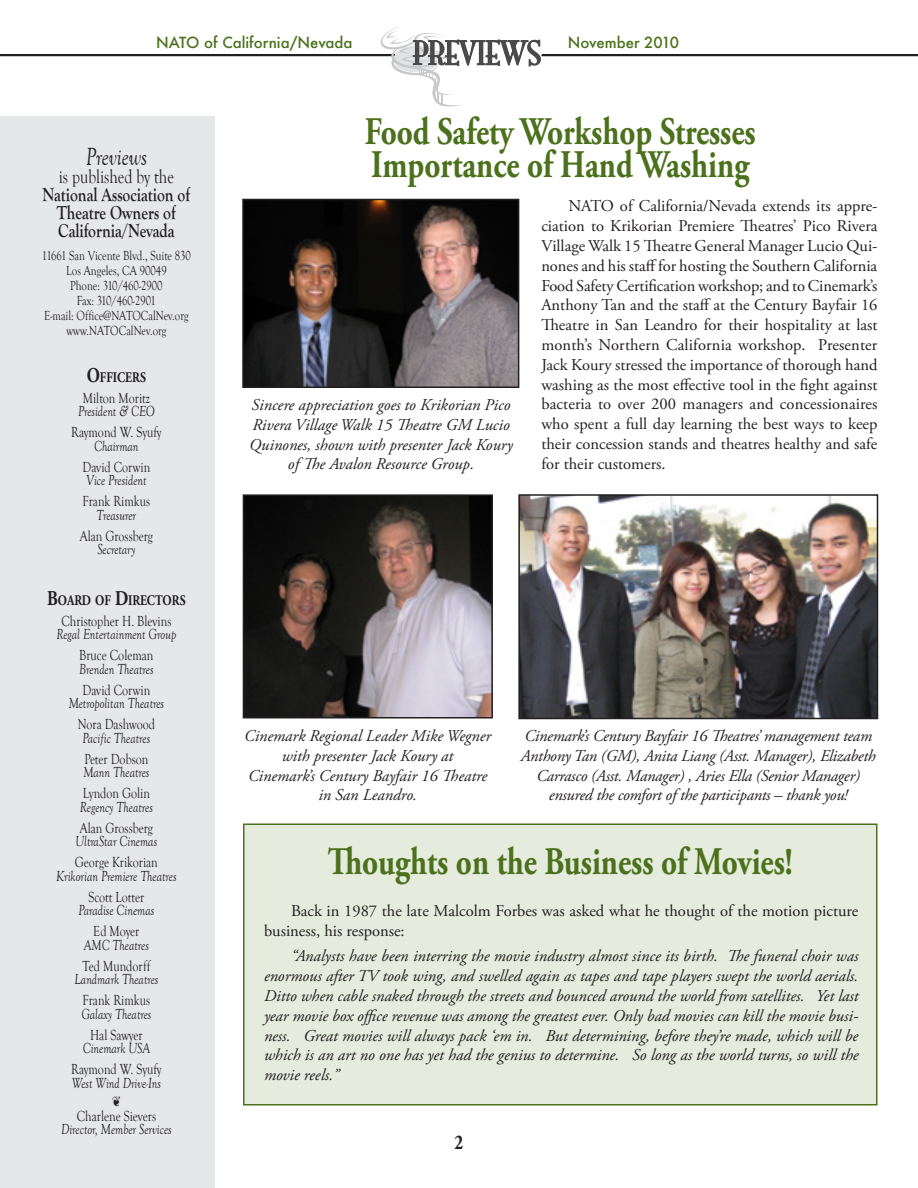
<style>
.page{position:relative;width:918px;height:1188px;background:#fff}
.page>*{position:absolute;margin:0;border:0;box-sizing:border-box;transform-origin:0 0}
.Body_text{font:700 39px/33px "Adobe Garamond Pro";color:#4b711c;scale:.8 1}
.t1{font:italic 25.5px "Goudy Old Style T";letter-spacing:-.005em;color:#231f20;scale:.8 1}
.t2{font:700 21px "Adobe Garamond Pro";color:#231f20;scale:.8 1}
.t3{font:700 19.5px/18px "Goudy Old Style T";color:#231f20;text-align:center;scale:.8 1}
.t4{font:19.5px "Goudy Old Style T";color:#231f20;scale:.8 1}
.Body_text-2{font:italic 16.5px/19.8px "Adobe Garamond Pro";color:#231f20;text-align:center}
.Body_text-3{font:16.5px/19.8px "Adobe Garamond Pro";color:#231f20;text-align:justify}
.Masthead{font:italic 15px "Goudy Old Style T";color:#231f20;scale:.8 1}
.Masthead-2{font:15px "Goudy Old Style T";color:#231f20;scale:.8 1}
.t5{font:500 15px "Futura";color:#4b711c}
.t6{font:700 14.7px "Adobe Garamond Pro";color:#231f20;scale:.8 1}
.t7{font:13.5px "Goudy Old Style T";color:#231f20;scale:.8 1}
.s1{font-size:21px}
</style>
<div class="page">
<hr style="left:0;top:54px;width:918px;height:2px;background:#231f20">
<svg style="left:381px;top:26px;width:161px;height:80px"></svg>
<div style="left:0;top:116px;width:214px;height:1072px;background:#e6e7e9"></div>
<div style="left:243px;top:824px;width:635px;height:282px;background:#e5ebdd;border:2px solid #4b711c"></div>
<img style="left:245px;top:202px;width:271px;height:183px">
<div style="left:242px;top:199px;width:277px;height:189px;border:2px solid #231f20"></div>
<img style="left:521px;top:497px;width:354px;height:219px">
<div style="left:518px;top:494px;width:360px;height:225px;border:2px solid #231f20"></div>
<img style="left:246px;top:497px;width:244px;height:218px">
<div style="left:243px;top:494px;width:250px;height:224px;border:2px solid #231f20"></div>
<p class="t5" style="left:156px;top:32px;width:198px">NATO of California/Nevada</p>
<p class="t5" style="left:568px;top:33px;width:113px">November 2010</p>
<p class="t1" style="left:86px;top:143px;width:78px">Previews</p>
<p class="t4" style="left:59px;top:166px;width:145px">is published by the</p>
<p class="t3" style="left:42px;top:186px;width:186px">National Association of<br>Theatre Owners of<br>California/Nevada</p>
<p class="t7" style="left:42px;top:248px;width:188px">11661 San Vicente Blvd., Suite 830</p>
<p class="t7" style="left:66px;top:263px;width:127px">Los Angeles, CA 90049</p>
<p class="t7" style="left:70px;top:278px;width:117px">Phone: 310/460-2900</p>
<p class="t7" style="left:77px;top:293px;width:101px">Fax: 310/460-2901</p>
<p class="t7" style="left:44px;top:308px;width:182px">E-mail: Office@NATOCalNev.org</p>
<p class="t7" style="left:66px;top:323px;width:126px">www.NATOCalNev.org</p>
<p class="t6" style="left:87px;top:369px;width:76px"><span class="s1">O</span>FFICERS</p>
<p class="Masthead-2" style="left:83px;top:390px;width:85px">Milton Moritz</p>
<p class="Masthead" style="left:78px;top:403px;width:97px">President &amp; CEO</p>
<p class="Masthead-2" style="left:71px;top:424px;width:115px">Raymond W. Syufy</p>
<p class="Masthead" style="left:94px;top:438px;width:57px">Chairman</p>
<p class="Masthead-2" style="left:82px;top:459px;width:86px">David Corwin</p>
<p class="Masthead" style="left:86px;top:472px;width:77px">Vice President</p>
<p class="Masthead-2" style="left:83px;top:493px;width:86px">Frank Rimkus</p>
<p class="Masthead" style="left:97px;top:507px;width:51px">Treasurer</p>
<p class="Masthead-2" style="left:80px;top:528px;width:93px">Alan Grossberg</p>
<p class="Masthead" style="left:97px;top:541px;width:49px">Secretary</p>
<p class="t6" style="left:47px;top:592px;width:175px"><span class="s1">B</span>OARD OF <span class="s1">D</span>IRECTORS</p>
<p class="Masthead-2" style="left:61px;top:613px;width:139px">Christopher H. Blevins</p>
<p class="Masthead" style="left:57px;top:626px;width:151px">Regal Entertainment Group</p>
<p class="Masthead-2" style="left:79px;top:647px;width:94px">Bruce Coleman</p>
<p class="Masthead" style="left:79px;top:661px;width:95px">Brenden Theatres</p>
<p class="Masthead-2" style="left:82px;top:682px;width:86px">David Corwin</p>
<p class="Masthead" style="left:69px;top:695px;width:121px">Metropolitan Theatres</p>
<p class="Masthead-2" style="left:78px;top:716px;width:98px">Nora Dashwood</p>
<p class="Masthead" style="left:83px;top:730px;width:86px">Pacific Theatres</p>
<p class="Masthead-2" style="left:84px;top:751px;width:82px">Peter Dobson</p>
<p class="Masthead" style="left:83px;top:764px;width:84px">Mann Theatres</p>
<p class="Masthead-2" style="left:83px;top:785px;width:86px">Lyndon Golin</p>
<p class="Masthead" style="left:80px;top:799px;width:93px">Regency Theatres</p>
<p class="Masthead-2" style="left:80px;top:820px;width:93px">Alan Grossberg</p>
<p class="Masthead" style="left:76px;top:833px;width:103px">UltraStar Cinemas</p>
<p class="Masthead-2" style="left:75px;top:854px;width:105px">George Krikorian</p>
<p class="Masthead" style="left:56px;top:868px;width:152px">Krikorian Premiere Theatres</p>
<p class="Masthead-2" style="left:89px;top:889px;width:71px">Scott Lotter</p>
<p class="Masthead" style="left:79px;top:902px;width:96px">Paradise Cinemas</p>
<p class="Masthead-2" style="left:93px;top:923px;width:59px">Ed Moyer</p>
<p class="Masthead" style="left:84px;top:937px;width:83px">AMC Theatres</p>
<p class="Masthead-2" style="left:82px;top:958px;width:86px">Ted Mundorff</p>
<p class="Masthead" style="left:74px;top:971px;width:107px">Landmark Theatres</p>
<p class="Masthead-2" style="left:83px;top:992px;width:86px">Frank Rimkus</p>
<p class="Masthead" style="left:81px;top:1006px;width:89px">Galaxy Theatres</p>
<p class="Masthead-2" style="left:90px;top:1027px;width:67px">Hal Sawyer</p>
<p class="Masthead" style="left:83px;top:1040px;width:85px">Cinemark USA</p>
<p class="Masthead-2" style="left:71px;top:1061px;width:115px">Raymond W. Syufy</p>
<p class="Masthead" style="left:72px;top:1075px;width:113px">West Wind Drive-Ins</p>
<p class="Masthead-2" style="left:77px;top:1108px;width:101px">Charlene Sievers</p>
<p class="Masthead" style="left:61px;top:1121px;width:140px">Director, Member Services</p>
<p class="Body_text" style="left:365px;top:116px;width:490px">Food Safety Workshop Stresses<br>Importance of Hand Washing</p>
<p class="Body_text-2" style="left:249px;top:395px;width:265px">Sincere appreciation goes to Krikorian Pico Rivera Village Walk 15 Theatre GM Lucio Quinones, shown with presenter Jack Koury of The Avalon Resource Group.</p>
<p class="Body_text-3" style="left:541px;top:197px;width:338px;text-indent:27px">NATO of California/Nevada extends its appre&shy;ciation to Krikorian Premiere Theatres’ Pico Rivera Village Walk 15 Theatre General Manager Lucio Qui&shy;nones and his staff for hosting the Southern California Food Safety Certification workshop; and to Cinemark’s Anthony Tan and the staff at the Century Bayfair 16<br>Theatre in San Leandro for their hospitality at last month’s Northern California workshop. Presenter Jack Koury stressed the importance of thorough hand washing as the most effective tool in the fight against bacteria to over 200 managers and concessionaires who spent a full day learning the best ways to keep their concession stands and theatres healthy and safe for their customers.</p>
<p class="Body_text-2" style="left:244px;top:726px;width:248px">Cinemark Regional Leader Mike Wegner with presenter Jack Koury at<br>Cinemark’s Century Bayfair 16 Theatre in San Leandro.</p>
<p class="Body_text-2" style="left:521px;top:726px;width:356px">Cinemark’s Century Bayfair 16 Theatres’ management team Anthony Tan (GM), Anita Liang (Asst. Manager), Elizabeth Carrasco (Asst. Manager) , Aries Ella (Senior Manager) ensured the comfort of the participants – thank you!</p>
<p class="Body_text" style="left:328px;top:846px;width:583px">Thoughts on the Business of Movies!</p>
<p class="Body_text-3" style="left:264px;top:902px;width:596px;text-indent:27px">Back in 1987 the late Malcolm Forbes was asked what he thought of the motion picture business, his response:</p>
<p class="Body_text-2" style="left:264px;top:947px;width:596px;text-align:justify;text-indent:27px">“Analysts have been interring the movie industry almost since its birth. The funeral choir was enormous after TV took wing, and swelled again as tapes and tape players swept the world aerials.<br>Ditto when cable snaked through the streets and bounced around the world from satellites. Yet last year movie box office revenue was among the greatest ever. Only bad movies can kill the movie busi&shy;ness. Great movies will always pack ‘em in. But determining, before they’re made, which will be which is an art no one has yet had the genius to determine. So long as the world turns, so will the movie reels.”</p>
<p class="t2" style="left:455px;top:1130px;width:12px">2</p>
</div>
